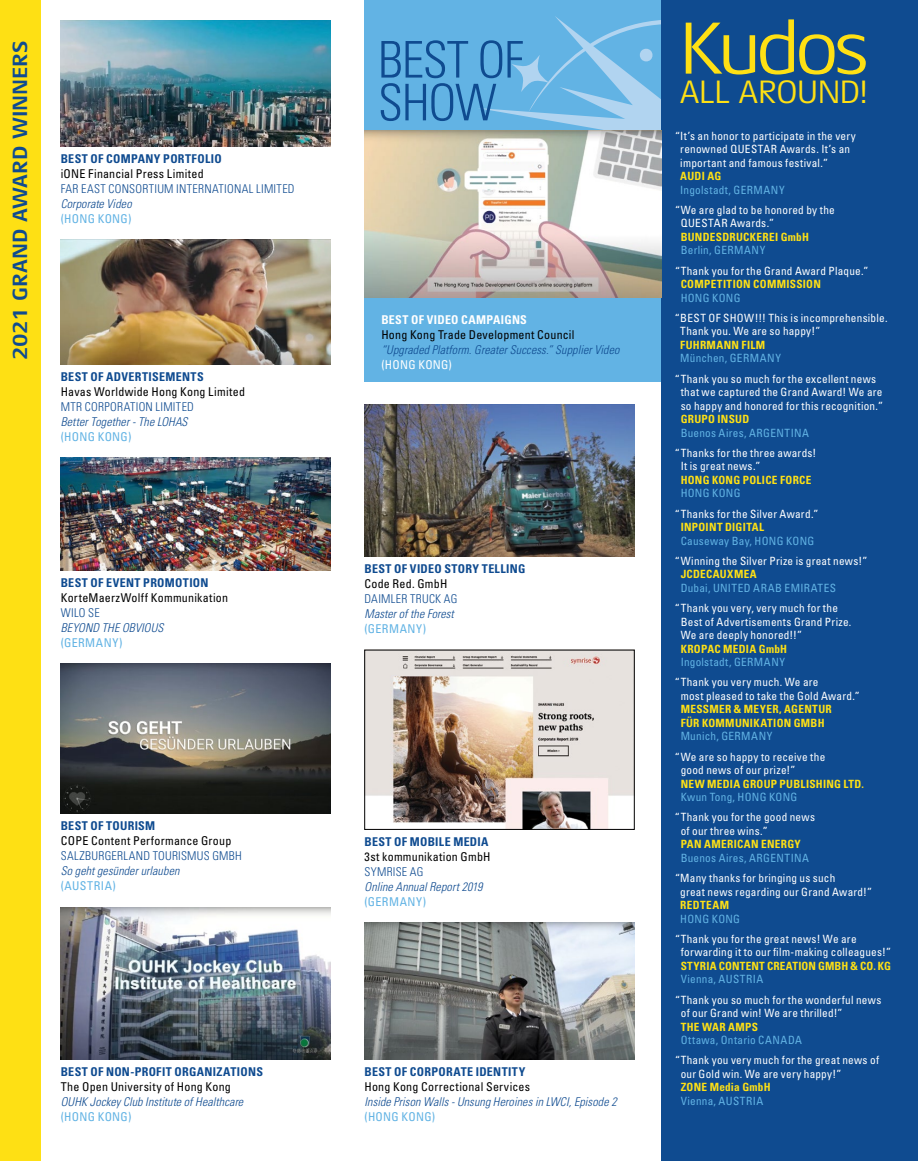
<style>
.page{position:relative;width:918px;height:1161px;background:#fff}
.page>*{position:absolute;margin:0;border:0;box-sizing:border-box;transform-origin:0 0}
.t1{font:75px "Aeonis LT Pro";color:#fee014}
.t2{font:300 condensed 50.1px/42.8px "Nova Light Condensed S Si";letter-spacing:-.025em;color:#0f4b90}
.t3{font:33px "Aeonis LT Pro";letter-spacing:-.03em;color:#fee014}
.t4{font:700 21px "Aeonis LT Pro";letter-spacing:-.005em;color:#0f4b90}
.t5{font:italic 300 condensed 12px "Nova Light Condensed S Si";letter-spacing:.01em;color:#0f4b90}
.t6{font:12px "Nova Condensed S Si Condensed";letter-spacing:.02em;color:#000}
.t7{font:700 condensed 12px "Nova Condensed S Si";letter-spacing:.025em;color:#0f4b90}
.t8{font:300 condensed 12px "Nova Light Condensed S Si";letter-spacing:.02em;color:#0f4b90}
.t9{font:12px "Nova Condensed S Si Condensed";letter-spacing:.025em;color:#62b3e4}
.t10{font:12px "Nova Condensed S Si Condensed";letter-spacing:.045em;color:#62b3e4}
.t11{font:700 condensed 12px "Nova Condensed S Si";letter-spacing:.03em;color:#fff}
.t12{font:12px "Nova Condensed S Si Condensed";letter-spacing:.02em;color:#fff}
.t13{font:11.25px/13.5px "Nova Condensed S Si Condensed";letter-spacing:.02em;color:#fff}
.t14{font:700 condensed 11.25px/13.5px "Nova Condensed S Si";letter-spacing:.025em;color:#fee014}
.t15{font:11.25px "Nova Condensed S Si Condensed";letter-spacing:.025em;color:#62b3e4}
</style>
<div class="page">
<div style="left:364px;top:0;width:298px;height:382px;background:#62b3e4"></div>
<svg style="left:477px;top:0;width:185px;height:142px"></svg>
<div style="left:0;top:0;width:40px;height:1161px;background:#fee014"></div>
<div style="left:662px;top:0;width:256px;height:1161px;background:#0f4b90"></div>
<img style="left:61px;top:664px;width:270px;height:150px">
<img style="left:61px;top:907px;width:270px;height:152px">
<img style="left:366px;top:652px;width:266px;height:176px">
<div style="left:364px;top:650px;width:270px;height:180px;border:1px solid #000"></div>
<img style="left:364px;top:405px;width:270px;height:152px">
<img style="left:61px;top:458px;width:270px;height:112px">
<img style="left:364px;top:923px;width:270px;height:136px">
<img style="left:61px;top:20px;width:270px;height:127px">
<img style="left:61px;top:240px;width:270px;height:124px">
<img style="left:364px;top:131px;width:297px;height:167px">
<h3 class="t4" style="left:8px;top:360px;width:320px;rotate:-90deg">2021 Grand Award Wi nners</h3>
<p class="t7" style="left:61px;top:151px;width:69px">BEST OF COMPA</p>
<p class="t7" style="left:146px;top:151px;width:78px">NY PORTFOLIO</p>
<p class="t6" style="left:61px;top:166px;width:145px">iONE Financial Press Limited</p>
<p class="t8" style="left:61px;top:181px;width:235px">FAR EAST CONSORTIUM INTERNATIONAL LIMITED</p>
<p class="t5" style="left:61px;top:196px;width:72px">Corporate Video</p>
<p class="t9" style="left:61px;top:211px;width:72px">(HONG KONG)</p>
<p class="t7" style="left:61px;top:369px;width:96px">BEST OF ADVERTISEME</p>
<p class="t7" style="left:182px;top:369px;width:22px">NTS</p>
<p class="t6" style="left:61px;top:384px;width:186px">Havas Worldwide Hong Kong Limited</p>
<p class="t8" style="left:61px;top:399px;width:135px">MTR CORPORATION LIMITED</p>
<p class="t5" style="left:61px;top:414px;width:128px">Better Together - The LOHAS</p>
<p class="t9" style="left:61px;top:429px;width:72px">(HONG KONG)</p>
<p class="t7" style="left:61px;top:575px;width:149px">BEST OF EVENT PROMOTION</p>
<p class="t6" style="left:61px;top:590px;width:169px">KorteMaerzWolff Kommunikation</p>
<p class="t8" style="left:61px;top:605px;width:40px">WILO SE</p>
<p class="t5" style="left:61px;top:620px;width:104px">BEYOND THE OBVIOUS</p>
<p class="t10" style="left:61px;top:635px;width:63px">(GERMANY)</p>
<p class="t7" style="left:61px;top:819px;width:82px">BEST OF TOURISM</p>
<p class="t6" style="left:61px;top:833px;width:172px">COPE Content Performance Group</p>
<p class="t8" style="left:61px;top:849px;width:183px">SALZBURGERLAND TOURISMUS GMBH</p>
<p class="t5" style="left:61px;top:864px;width:120px">So geht gesünder urlauben</p>
<p class="t9" style="left:61px;top:878px;width:57px">(AUSTRIA)</p>
<p class="t7" style="left:61px;top:1064px;width:202px">BEST OF NON-PROFIT ORGANIZATIONS</p>
<p class="t6" style="left:61px;top:1079px;width:172px">The Open University of Hong Kong</p>
<p class="t5" style="left:61px;top:1094px;width:184px">OUHK Jockey Club Institute of Healthcare</p>
<p class="t9" style="left:61px;top:1109px;width:72px">(HONG KONG)</p>
<h2 class="t2" style="left:378px;top:38px;width:147px">BEST OF<br>SHOW</h2>
<p class="t11" style="left:381px;top:312px;width:96px">BEST OF VIDEO CAMPAIG</p>
<p class="t11" style="left:512px;top:312px;width:15px">NS</p>
<p class="t6" style="left:381px;top:327px;width:195px">Hong Kong Trade Development Council</p>
<p class="t5" style="left:381px;top:342px;width:240px">“Upgraded Platform. Greater Success.” Supplier Video</p>
<p class="t12" style="left:381px;top:357px;width:72px">(HONG KONG)</p>
<p class="t7" style="left:364px;top:561px;width:124px">BEST OF VIDEO STORY TELLI</p>
<p class="t7" style="left:510px;top:561px;width:16px">NG</p>
<p class="t6" style="left:364px;top:576px;width:84px">Code Red. GmbH</p>
<p class="t8" style="left:364px;top:592px;width:95px">DAIMLER TRUCK AG</p>
<p class="t5" style="left:364px;top:607px;width:91px">Master of the Forest</p>
<p class="t10" style="left:364px;top:621px;width:63px">(GERMANY)</p>
<p class="t7" style="left:364px;top:834px;width:70px">BEST OF MOBILE</p>
<p class="t7" style="left:453px;top:834px;width:18px">MEDIA</p>
<p class="t6" style="left:364px;top:849px;width:128px">3st kommunikation GmbH</p>
<p class="t8" style="left:364px;top:865px;width:60px">SYMRISE AG</p>
<p class="t5" style="left:364px;top:880px;width:119px">Online Annual Report 2019</p>
<p class="t10" style="left:364px;top:894px;width:63px">(GERMANY)</p>
<p class="t7" style="left:364px;top:1064px;width:161px">BEST OF CORPORATE IDENTITY</p>
<p class="t6" style="left:364px;top:1079px;width:167px">Hong Kong Correctional Services</p>
<p class="t5" style="left:364px;top:1094px;width:254px">Inside Prison Walls - Unsung Heroines in LWCI, Episode 2</p>
<p class="t9" style="left:364px;top:1109px;width:72px">(HONG KONG)</p>
<h1 class="t1" style="left:679px;top:7px;width:192px">KUDOS</h1>
<h3 class="t3" style="left:680px;top:74px;width:190px">ALL AROUND!</h3>
<p class="t13" style="left:680px;top:128px;width:177px;text-indent:-5px">“It’s an honor to participate in the very renowned QUESTAR Awards. It’s an important and famous festival.”</p>
<p class="t14" style="left:680px;top:169px;width:43px">AUDI AG</p>
<p class="t15" style="left:680px;top:182px;width:106px">Ingolstadt, GERMANY</p>
<p class="t13" style="left:681px;top:203px;width:156px;text-indent:-6px">“We are glad to be honored by the<br>QUESTAR Awards.”</p>
<p class="t14" style="left:681px;top:230px;width:130px">BUNDESDRUCKEREI GMBH</p>
<p class="t15" style="left:681px;top:243px;width:86px">Berlin, GERMANY</p>
<p class="t13" style="left:675px;top:263px;width:195px">“Thank you for the Grand Award Plaque.”</p>
<p class="t14" style="left:681px;top:277px;width:134px">COMPETITION COMMISSION</p>
<p class="t15" style="left:681px;top:290px;width:61px">HONG KONG</p>
<p class="t13" style="left:680px;top:311px;width:209px;text-indent:-5px">“BEST OF SHOW!!! This is incomprehensible.<br>Thank you. We are so happy!”</p>
<p class="t14" style="left:680px;top:338px;width:87px">FUHRMANN FILM</p>
<p class="t15" style="left:680px;top:351px;width:102px">München, GERMANY</p>
<p class="t13" style="left:681px;top:371px;width:204px;text-indent:-6px">“Thank you so much for the excellent news that we captured the Grand Award! We are so happy and honored for this recognition.”</p>
<p class="t14" style="left:681px;top:412px;width:70px">GRUPO INSUD</p>
<p class="t15" style="left:681px;top:425px;width:130px">Buenos Aires, ARGENTINA</p>
<p class="t13" style="left:681px;top:446px;width:137px;text-indent:-6px">“Thanks for the three awards!<br>It is great news.”</p>
<p class="t14" style="left:681px;top:473px;width:132px">HONG KONG POLICE FORCE</p>
<p class="t15" style="left:681px;top:486px;width:61px">HONG KONG</p>
<p class="t13" style="left:675px;top:506px;width:145px">“Thanks for the Silver Award.”</p>
<p class="t14" style="left:681px;top:520px;width:85px">INPOINT DIGITAL</p>
<p class="t15" style="left:681px;top:533px;width:135px">Causeway Bay, HONG KONG</p>
<p class="t13" style="left:675px;top:554px;width:194px">“Winning the Silver Prize is great news!”</p>
<p class="t14" style="left:681px;top:567px;width:78px">JCDECAUXMEA</p>
<p class="t15" style="left:681px;top:581px;width:157px">Dubai, UNITED ARAB EMIRATES</p>
<p class="t13" style="left:681px;top:601px;width:172px;text-indent:-6px">“Thank you very, very much for the<br>Best of Advertisements Grand Prize.<br>We are deeply honored!!”</p>
<p class="t14" style="left:681px;top:642px;width:108px">KROPAC MEDIA GMBH</p>
<p class="t15" style="left:681px;top:655px;width:106px">Ingolstadt, GERMANY</p>
<p class="t13" style="left:681px;top:675px;width:181px;text-indent:-6px">“Thank you very much. We are<br>most pleased to take the Gold Award.”</p>
<p class="t14" style="left:681px;top:702px;width:152px">MESSMER &amp; MEYER, AGENTUR<br>FÜR KOMMUNIKATION GMBH</p>
<p class="t15" style="left:681px;top:729px;width:93px">Munich, GERMANY</p>
<p class="t13" style="left:681px;top:749px;width:146px;text-indent:-6px">“We are so happy to receive the good news of our prize!”</p>
<p class="t14" style="left:681px;top:777px;width:185px">NEW MEDIA GROUP PUBLISHING LTD.</p>
<p class="t15" style="left:681px;top:790px;width:118px">Kwun Tong, HONG KONG</p>
<p class="t13" style="left:681px;top:810px;width:136px;text-indent:-6px">“Thank you for the good news of our three wins.”</p>
<p class="t14" style="left:681px;top:837px;width:122px">PAN AMERICAN ENERGY</p>
<p class="t15" style="left:681px;top:851px;width:130px">Buenos Aires, ARGENTINA</p>
<p class="t13" style="left:680px;top:871px;width:193px;text-indent:-5px">“Many thanks for bringing us such<br>great news regarding our Grand Award!”</p>
<p class="t14" style="left:680px;top:898px;width:50px">REDTEAM</p>
<p class="t15" style="left:680px;top:911px;width:61px">HONG KONG</p>
<p class="t13" style="left:681px;top:932px;width:212px;text-indent:-6px">“Thank you for the great news! We are forwarding it to our film-making colleagues!”</p>
<p class="t14" style="left:681px;top:959px;width:53px">STYRIA CONT</p>
<p class="t14" style="left:746px;top:959px;width:147px">ENT CREATION GMBH &amp; CO. KG</p>
<p class="t15" style="left:681px;top:972px;width:84px">Vienna, AUSTRIA</p>
<p class="t13" style="left:681px;top:992px;width:202px;text-indent:-6px">“Thank you so much for the wonderful news of our Grand win! We are thrilled!”</p>
<p class="t14" style="left:681px;top:1020px;width:79px">THE WAR AMPS</p>
<p class="t15" style="left:681px;top:1033px;width:123px">Ottawa, Ontario CANADA</p>
<p class="t13" style="left:681px;top:1053px;width:200px;text-indent:-6px">“Thank you very much for the great news of our Gold win. We are very happy!”</p>
<p class="t14" style="left:681px;top:1080px;width:91px">ZONE MEDIA GMBH</p>
<p class="t15" style="left:681px;top:1094px;width:84px">Vienna, AUSTRIA</p>
</div>
